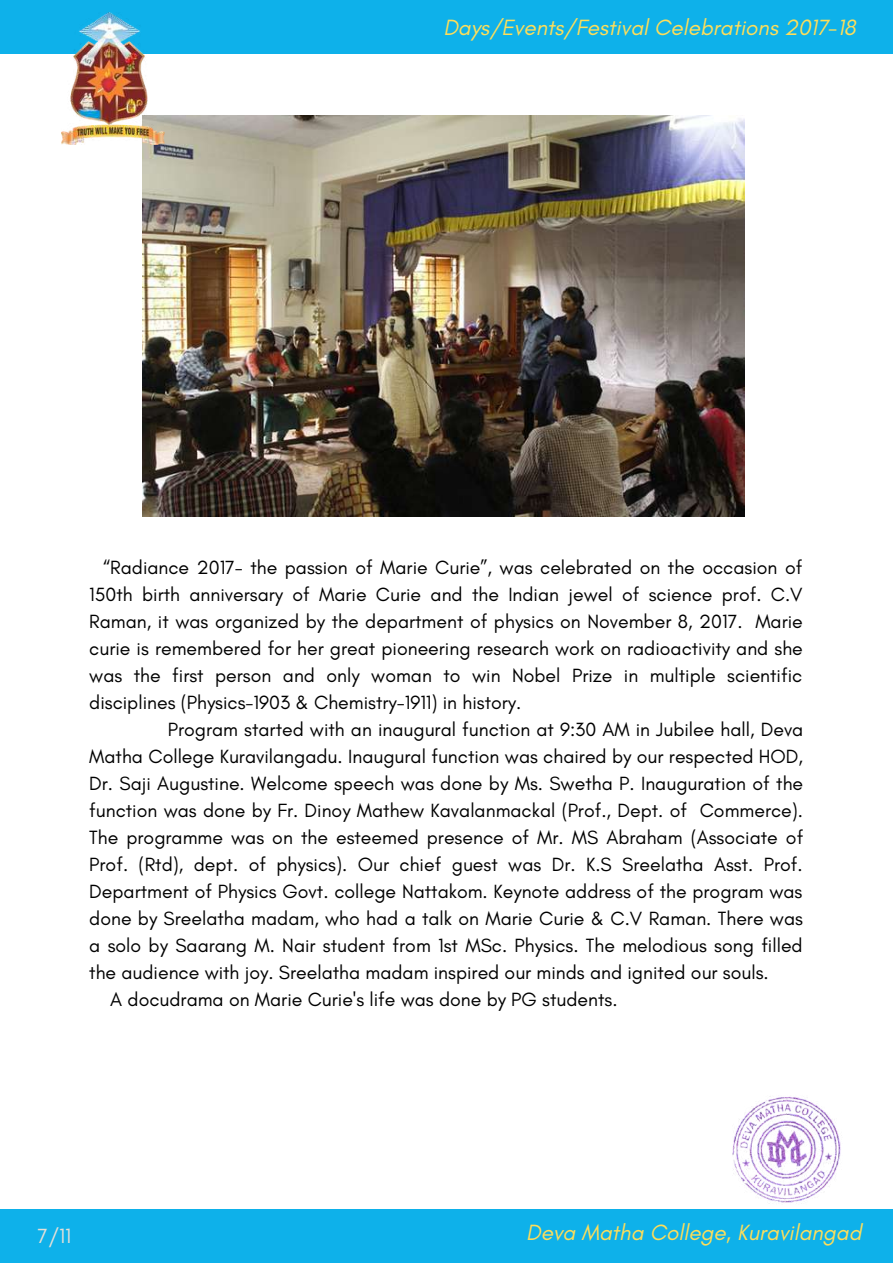
<style>
.page{position:relative;width:893px;height:1264px;background:#fff}
.page>*{position:absolute;margin:0;border:0;box-sizing:border-box;transform-origin:0 0}
.t1{font:italic 22.5px "Glacial Indifference";color:#ffde59}
.t2{font:21px "Glacial Indifference";color:#e5e0d8}
.t3{font:19.5px "Glacial Indifference";color:#000}
</style>
<div class="page">
<div style="left:0;top:1208px;width:892px;height:54px;background:#0eb1ea"></div>
<div style="left:0;top:0;width:892px;height:54px;background:#0eb1ea"></div>
<img style="left:143px;top:115px;width:601px;height:401px">
<img style="left:62px;top:13px;width:102px;height:131px">
<img style="left:732px;top:1096px;width:109px;height:107px">
<p class="t1" style="left:443px;top:13px;width:414px">Days/Events/Festival Celebrations 2017-18</p>
<p class="t3" style="left:103px;top:555px;width:700px">“Radiance 2017- the passion of Marie Curie”, was celebrated on the occasion of</p>
<p class="t3" style="left:89px;top:582px;width:715px">150th birth anniversary of Marie Curie and the Indian jewel of science prof. C.V</p>
<p class="t3" style="left:89px;top:609px;width:715px">Raman, it was organized by the department of physics on November 8, 2017. Marie</p>
<p class="t3" style="left:89px;top:636px;width:715px">curie is remembered for her great pioneering research work on radioactivity and she</p>
<p class="t3" style="left:89px;top:663px;width:714px">was the first person and only woman to win Nobel Prize in multiple scientific</p>
<p class="t3" style="left:89px;top:690px;width:433px">disciplines (Physics-1903 &amp; Chemistry-1911) in history.</p>
<p class="t3" style="left:168px;top:717px;width:637px">Program started with an inaugural function at 9:30 AM in Jubilee hall, Deva</p>
<p class="t3" style="left:89px;top:744px;width:715px">Matha College Kuravilangadu. Inaugural function was chaired by our respected HOD,</p>
<p class="t3" style="left:89px;top:771px;width:715px">Dr. Saji Augustine. Welcome speech was done by Ms. Swetha P. Inauguration of the</p>
<p class="t3" style="left:89px;top:798px;width:715px">function was done by Fr. Dinoy Mathew Kavalanmackal (Prof., Dept. of Commerce).</p>
<p class="t3" style="left:89px;top:825px;width:715px">The programme was on the esteemed presence of Mr. MS Abraham (Associate of</p>
<p class="t3" style="left:89px;top:852px;width:715px">Prof. (Rtd), dept. of physics). Our chief guest was Dr. K.S Sreelatha Asst. Prof.</p>
<p class="t3" style="left:89px;top:879px;width:714px">Department of Physics Govt. college Nattakom. Keynote address of the program was</p>
<p class="t3" style="left:89px;top:906px;width:715px">done by Sreelatha madam, who had a talk on Marie Curie &amp; C.V Raman. There was</p>
<p class="t3" style="left:89px;top:933px;width:715px">a solo by Saarang M. Nair student from 1st MSc. Physics. The melodious song filled</p>
<p class="t3" style="left:89px;top:960px;width:681px">the audience with joy. Sreelatha madam inspired our minds and ignited our souls.</p>
<p class="t3" style="left:110px;top:987px;width:508px">A docudrama on Marie Curie's life was done by PG students.</p>
<p class="t2" style="left:38px;top:1222px;width:35px">7/11</p>
<p class="t1" style="left:526px;top:1218px;width:337px">Deva Matha College, Kuravilangad</p>
</div>
